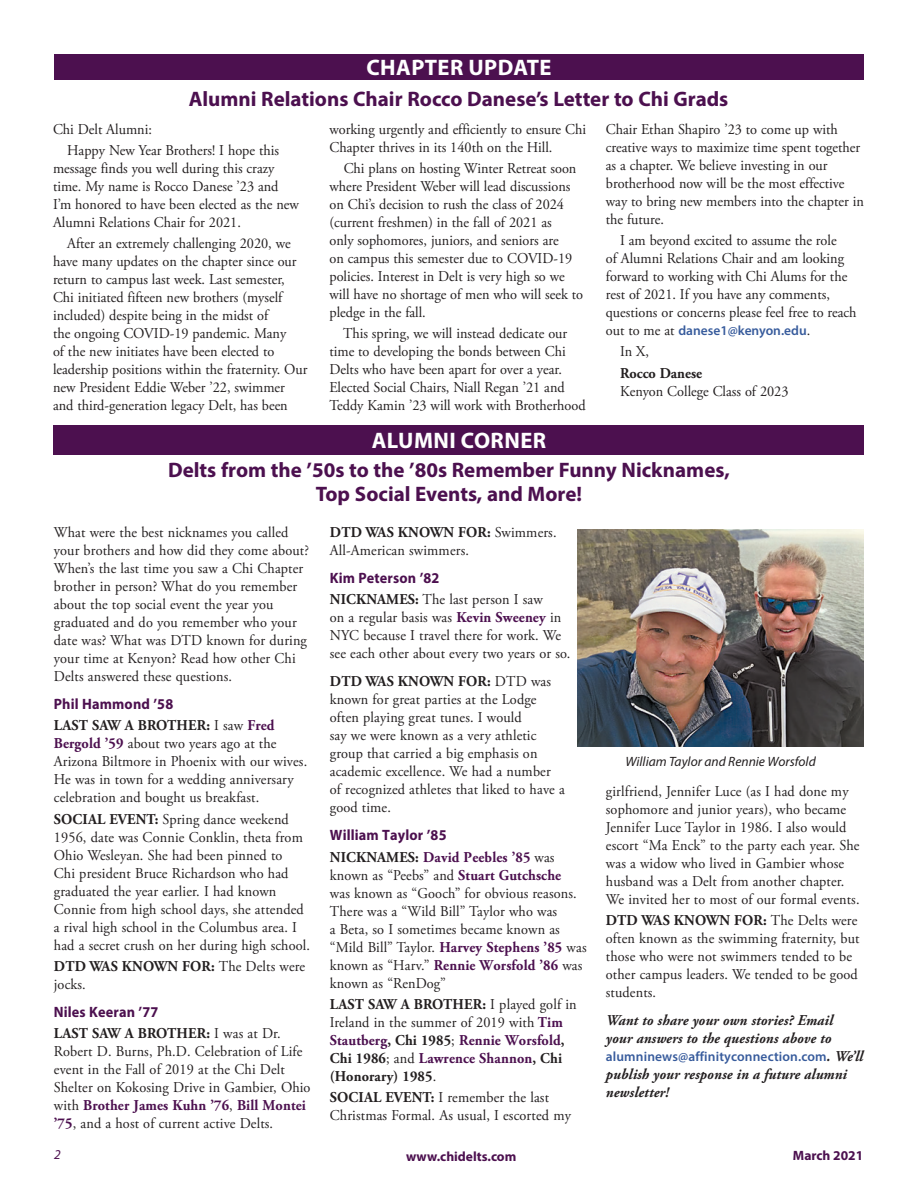
<style>
.page{position:relative;width:918px;height:1188px;background:#fff}
.page>*{position:absolute;margin:0;border:0;box-sizing:border-box;transform-origin:0 0}
.t1{font:700 22.5px "Myriad Pro";letter-spacing:.02em;color:#fff}
.t2{font:700 21px/24px "Myriad Pro";color:#4c104f;text-align:center}
.t3{font:15px/18px "Adobe Garamond Pro";letter-spacing:.005em;color:#231f20;scale:.95 1}
.t4{font:700 15px/18px "Adobe Garamond Pro";letter-spacing:.01em;color:#231f20;scale:.95 1}
.t5{font:italic 700 15px/18px "Adobe Garamond Pro";letter-spacing:.01em;color:#231f20;scale:.95 1}
.t6{font:700 15px "Myriad Pro";letter-spacing:.01em;color:#4c104f;scale:.95 1}
.t7{font:600 13.5px "Myriad Pro";letter-spacing:.01em;color:#375b9c}
.t8{font:italic 13.5px "Myriad Pro";color:#231f20}
.t9{font:700 13.5px "Myriad Pro";color:#4c104f}
.t10{font:italic 13.5px "Myriad Pro";color:#4c104f}
.s1{font-family:"Adobe Garamond Pro";font-weight:400;font-size:15px;color:#231f20}
.s2{font-weight:700}
.s3{font-weight:700;color:#4c104f}
.s4{font-weight:400}
.s5{color:#4c104f}
.s6{font-family:"Adobe Garamond Pro";font-weight:700;font-style:italic;font-size:15px;color:#231f20}
</style>
<div class="page">
<div style="left:54px;top:54px;width:810px;height:26px;background:#4c104f"></div>
<div style="left:54px;top:425px;width:810px;height:29px;background:#4c104f"></div>
<img style="left:577px;top:529px;width:287px;height:218px">
<h1 class="t1" style="left:366px;top:52px;width:187px">CHAPTER UPDATE</h1>
<h2 class="t2" style="left:189px;top:87px;width:541px">Alumni Relations Chair Rocco Danese’s Letter to Chi Grads</h2>
<p class="t3" style="left:67px;top:119px;width:224px;line-height:21.3px;text-indent:-14px">Chi Delt Alumni:<br>Happy New Year Brothers! I hope this</p>
<p class="t3" style="left:53px;top:160px;width:260px">message finds you well during this crazy time. My name is Rocco Danese ’23 and I’m honored to have been elected as the new Alumni Relations Chair for 2021.</p>
<p class="t3" style="left:53px;top:235px;width:269px;text-indent:14px">After an extremely challenging 2020, we have many updates on the chapter since our return to campus last week. Last semester, Chi initiated fifteen new brothers (myself included) despite being in the midst of<br>the ongoing COVID-19 pandemic. Many<br>of the new initiates have been elected to leadership positions within the fraternity. Our new President Eddie Weber ’22, swimmer and third-generation legacy Delt, has been</p>
<p class="t3" style="left:329px;top:121px;width:272px">working urgently and efficiently to ensure Chi<br>Chapter thrives in its 140th on the Hill.</p>
<p class="t3" style="left:329px;top:160px;width:269px;text-indent:14px">Chi plans on hosting Winter Retreat soon where President Weber will lead discussions on Chi’s decision to rush the class of 2024 (current freshmen) in the fall of 2021 as<br>only sophomores, juniors, and seniors are<br>on campus this semester due to COVID-19 policies. Interest in Delt is very high so we will have no shortage of men who will seek to pledge in the fall.</p>
<p class="t3" style="left:329px;top:325px;width:271px;text-indent:14px">This spring, we will instead dedicate our time to developing the bonds between Chi Delts who have been apart for over a year.<br>Elected Social Chairs, Niall Regan ’21 and Teddy Kamin ’23 will work with Brotherhood</p>
<p class="t3" style="left:606px;top:121px;width:273px">Chair Ethan Shapiro ’23 to come up with creative ways to maximize time spent together as a chapter. We believe investing in our brotherhood now will be the most effective way to bring new members into the chapter in the future.</p>
<p class="t3" style="left:606px;top:232px;width:265px;text-indent:14px">I am beyond excited to assume the role<br>of Alumni Relations Chair and am looking forward to working with Chi Alums for the rest of 2021. If you have any comments, questions or concerns please feel free to reach</p>
<p class="t7" style="left:606px;top:322px;width:206px"><span class="s1">out to me at</span> danese1@kenyon.edu<span class="s1">.</span></p>
<p class="t3" style="left:620px;top:343px;width:32px">In X,</p>
<p class="t4" style="left:620px;top:364px;width:88px">Rocco Danese</p>
<p class="t3" style="left:620px;top:382px;width:179px">Kenyon College Class of 2023</p>
<h1 class="t1" style="left:372px;top:426px;width:176px">ALUMNI CORNER</h1>
<h2 class="t2" style="left:168px;top:458px;width:563px">Delts from the ’50s to the ’80s Remember Funny Nicknames,<br>Top Social Events, and More!</h2>
<p class="t3" style="left:54px;top:524px;width:270px">What were the best nicknames you called your brothers and how did they come about?<br>When’s the last time you saw a Chi Chapter brother in person? What do you remember about the top social event the year you graduated and do you remember who your date was? What was DTD known for during your time at Kenyon? Read how other Chi Delts answered these questions.</p>
<p class="t6" style="left:54px;top:694px;width:127px">Phil Hammond ’58</p>
<p class="t3" style="left:54px;top:717px;width:268px"><span class="s2">LAST SAW A BROTHER:</span> I saw <span class="s3">Fred Bergold ’59</span> about two years ago at the Arizona Biltmore in Phoenix with our wives.<br>He was in town for a wedding anniversary celebration and bought us breakfast.</p>
<p class="t3" style="left:54px;top:811px;width:271px"><span class="s2">SOCIAL EVENT:</span> Spring dance weekend 1956, date was Connie Conklin, theta from Ohio Wesleyan. She had been pinned to<br>Chi president Bruce Richardson who had graduated the year earlier. I had known Connie from high school days, she attended a rival high school in the Columbus area. I had a secret crush on her during high school.</p>
<p class="t3" style="left:54px;top:958px;width:266px"><span class="s2">DTD WAS KNOWN FOR:</span> The Delts were jocks.</p>
<p class="t6" style="left:54px;top:1002px;width:111px">Niles Keeran ’77</p>
<p class="t3" style="left:54px;top:1025px;width:272px"><span class="s2">LAST SAW A BROTHER:</span> I was at Dr.<br>Robert D. Burns, Ph.D. Celebration of Life event in the Fall of 2019 at the Chi Delt Shelter on Kokosing Drive in Gambier, Ohio with <span class="s3">Brother James Kuhn ’76</span>, <span class="s3">Bill Montei ’75</span>, and a host of current active Delts.</p>
<p class="t3" style="left:330px;top:524px;width:240px"><span class="s2">DTD WAS KNOWN FOR:</span> Swimmers.<br>All-American swimmers.</p>
<p class="t6" style="left:330px;top:568px;width:117px">Kim Peterson ’82</p>
<p class="t3" style="left:330px;top:591px;width:255px"><span class="s2">NICKNAMES:</span> The last person I saw<br>on a regular basis was <span class="s3">Kevin Sweeney</span> in NYC because I travel there for work. We see each other about every two years or so.</p>
<p class="t3" style="left:330px;top:673px;width:249px"><span class="s2">DTD WAS KNOWN FOR:</span> DTD was known for great parties at the Lodge often playing great tunes. I would<br>say we were known as a very athletic group that carried a big emphasis on academic excellence. We had a number of recognized athletes that liked to have a good time.</p>
<p class="t6" style="left:330px;top:826px;width:124px">William Taylor ’85</p>
<p class="t3" style="left:330px;top:848px;width:272px"><span class="s2">NICKNAMES:</span> <span class="s3">David Peebles ’85</span> was known as “Peebs” and <span class="s3">Stuart Gutchsche<br></span>was known as “Gooch” for obvious reasons.<br>There was a “Wild Bill” Taylor who was<br>a Beta, so I sometimes became known as “Mild Bill” Taylor. <span class="s3">Harvey Stephens ’85</span> was known as “Harv.” <span class="s3">Rennie Worsfold ’86</span> was known as “RenDog”</p>
<p class="t4" style="left:330px;top:995px;width:261px">LAST SAW A BROTHER: <span class="s4">I played golf in<br>Ireland in the summer of 2019 with</span> <span class="s5">Tim<br>Stautberg</span>, Chi 1985<span class="s4">;</span> <span class="s5">Rennie Worsfold</span>,<br>Chi 1986<span class="s4">; and</span> <span class="s5">Lawrence Shannon</span>, Chi (Honorary) 1985<span class="s4">.</span></p>
<p class="t3" style="left:330px;top:1089px;width:255px"><span class="s2">SOCIAL EVENT:</span> I remember the last<br>Christmas Formal. As usual, I escorted my</p>
<p class="t8" style="left:625px;top:753px;width:192px">William Taylor and Rennie Worsfold</p>
<p class="t3" style="left:606px;top:783px;width:269px">girlfriend, Jennifer Luce (as I had done my sophomore and junior years), who became Jennifer Luce Taylor in 1986. I also would escort “Ma Enck” to the party each year. She was a widow who lived in Gambier whose husband was a Delt from another chapter.<br>We invited her to most of our formal events.</p>
<p class="t3" style="left:606px;top:912px;width:268px"><span class="s2">DTD WAS KNOWN FOR:</span> The Delts were often known as the swimming fraternity, but those who were not swimmers tended to be other campus leaders. We tended to be good students.</p>
<p class="t5" style="left:606px;top:1012px;width:241px">Want to share your own stories? Email your answers to the questions above to</p>
<p class="t7" style="left:606px;top:1048px;width:259px">alumninews@affinityconnection.com<span class="s6">. We’ll</span></p>
<p class="t5" style="left:606px;top:1066px;width:255px">publish your response in a future alumni newsletter!</p>
<p class="t10" style="left:54px;top:1146px;width:8px">2</p>
<p class="t9" style="left:406px;top:1147px;width:112px">www.chidelts.com</p>
<p class="t9" style="left:793px;top:1147px;width:72px">March 2021</p>
</div>
